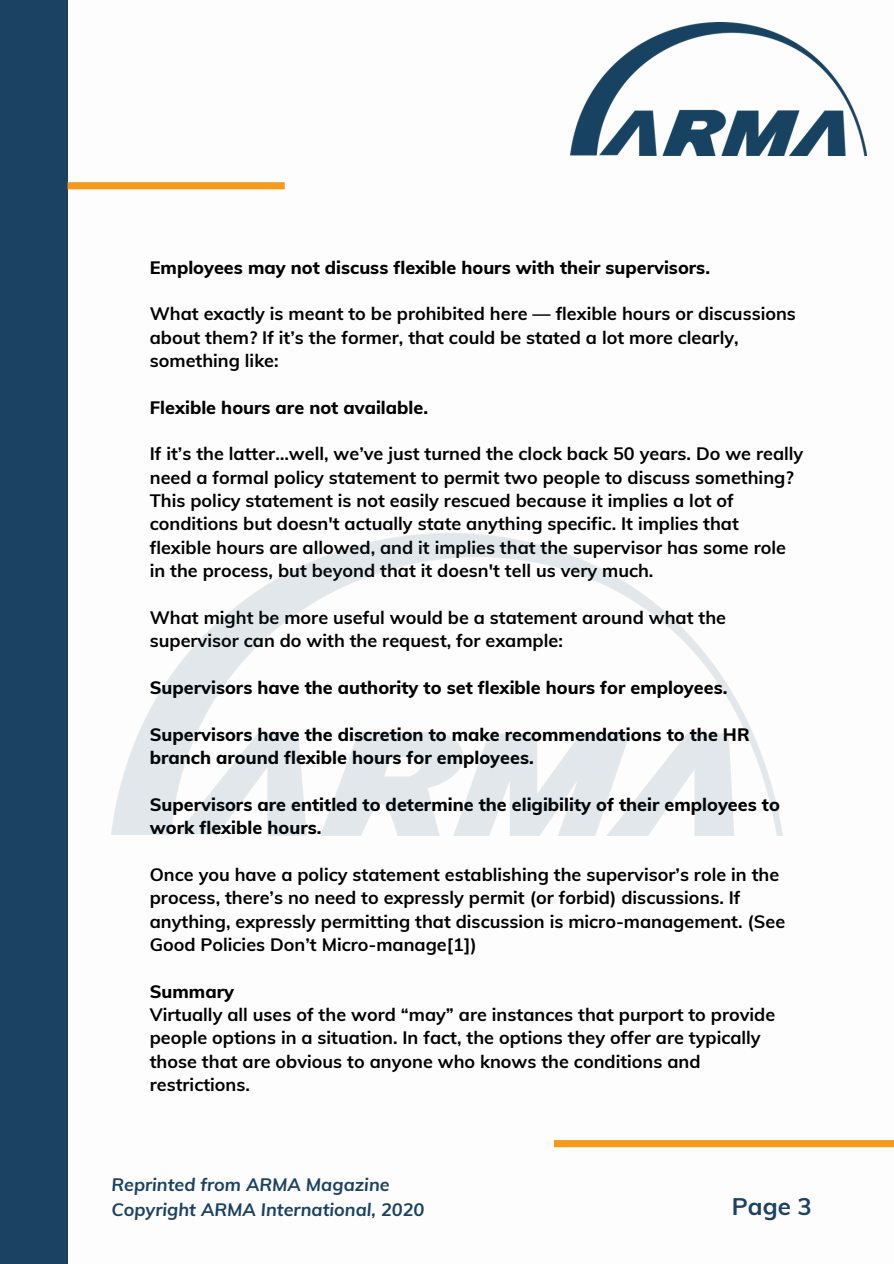
<style>
.page{position:relative;width:894px;height:1264px;background:#fff}
.page>*{position:absolute;margin:0;border:0;box-sizing:border-box;transform-origin:0 0}
.t1{font:700 24px "Muli";color:#1b4263}
.t2{font:700 18px/23.4px "Muli";color:#000}
.t3{font:800 18px/23.4px "Muli";color:#000}
.t4{font:italic 700 18px "Muli";color:#1b4263}
</style>
<div class="page">
<div style="left:0;top:0;width:68px;height:1263px;background:#1b4263"></div>
<img style="left:570px;top:23px;width:296px;height:133px">
<svg style="left:553px;top:1140px;width:340px;height:7px;background:#f8991e"></svg>
<svg style="left:68px;top:182px;width:217px;height:7px;background:#f89b22"></svg>
<img style="left:112px;top:533px;width:670px;height:302px">
<p class="t3" style="left:150px;top:255px;width:561px">Employees may not discuss flexible hours with their supervisors.</p>
<p class="t2" style="left:150px;top:302px;width:647px">What exactly is meant to be prohibited here — flexible hours or discussions about them? If it’s the former, that could be stated a lot more clearly, something like:</p>
<p class="t3" style="left:150px;top:395px;width:280px">Flexible hours are not available.</p>
<p class="t2" style="left:150px;top:442px;width:654px">If it’s the latter…well, we’ve just turned the clock back 50 years. Do we really need a formal policy statement to permit two people to discuss something?<br>This policy statement is not easily rescued because it implies a lot of conditions but doesn't actually state anything specific. It implies that flexible hours are allowed, and it implies that the supervisor has some role in the process, but beyond that it doesn't tell us very much.</p>
<p class="t2" style="left:150px;top:605px;width:577px">What might be more useful would be a statement around what the supervisor can do with the request, for example:</p>
<p class="t3" style="left:150px;top:675px;width:579px">Supervisors have the authority to set flexible hours for employees.</p>
<p class="t3" style="left:150px;top:722px;width:601px">Supervisors have the discretion to make recommendations to the HR branch around flexible hours for employees.</p>
<p class="t3" style="left:150px;top:792px;width:631px">Supervisors are entitled to determine the eligibility of their employees to work flexible hours.</p>
<p class="t2" style="left:150px;top:862px;width:636px">Once you have a policy statement establishing the supervisor’s role in the process, there’s no need to expressly permit (or forbid) discussions. If anything, expressly permitting that discussion is micro-management. (See Good Policies Don’t Micro-manage[1])</p>
<p class="t3" style="left:150px;top:979px;width:86px">Summary</p>
<p class="t2" style="left:150px;top:1002px;width:626px">Virtually all uses of the word “may” are instances that purport to provide people options in a situation. In fact, the options they offer are typically those that are obvious to anyone who knows the conditions and restrictions.</p>
<p class="t4" style="left:111px;top:1172px;width:280px">Reprinted from ARMA Magazine</p>
<p class="t4" style="left:111px;top:1197px;width:314px">Copyright ARMA International, 2020</p>
<p class="t1" style="left:731px;top:1190px;width:81px">Page 3</p>
</div>
